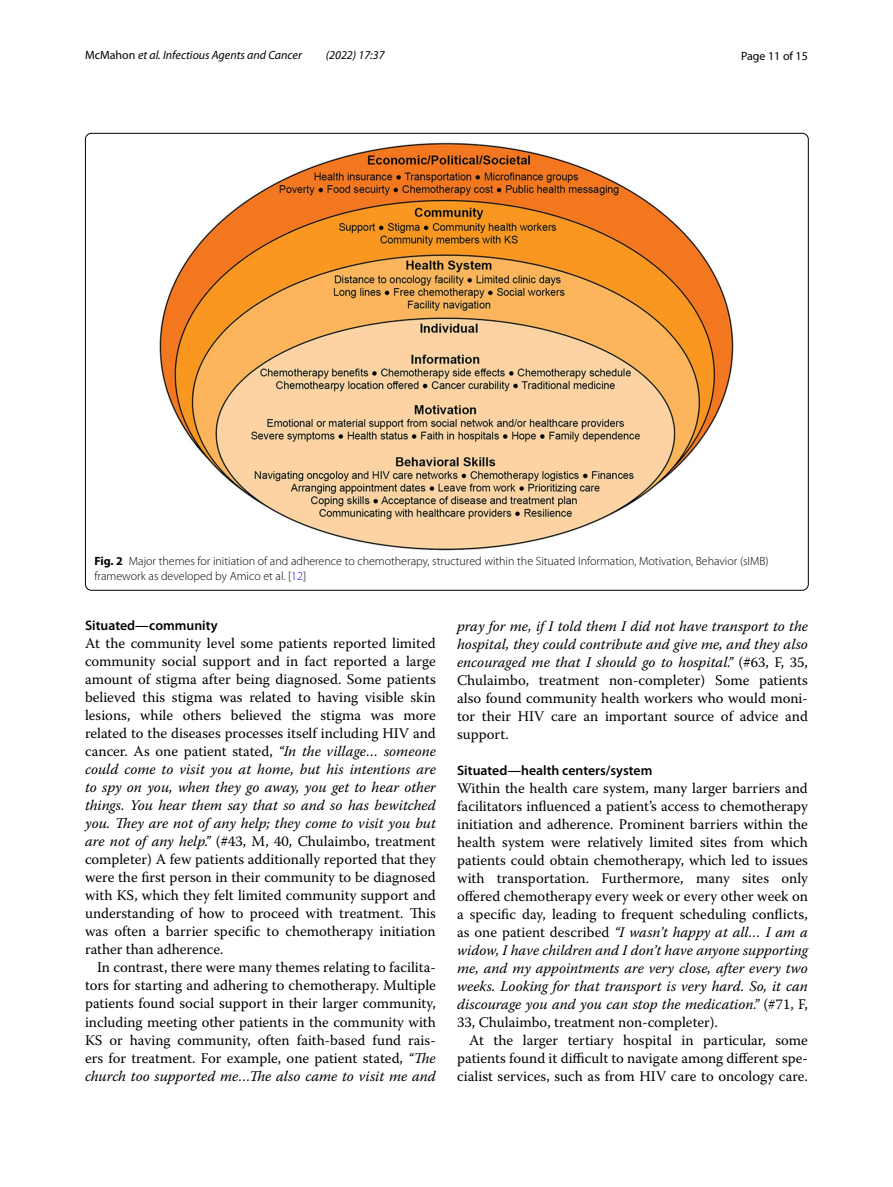
<style>
.page{position:relative;width:893px;height:1187px;background:#fff}
.page>*{position:absolute;margin:0;border:0;box-sizing:border-box;transform-origin:0 0}
.t1{font:14.7px/18px "Warnock Pro";color:#000;text-align:justify}
.t2{font:600 13.8px "Myriad Pro";color:#000}
.t3{font:300 12px/15px "Myriad Pro";color:#000}
.t4{font:italic 12px "Myriad Pro";color:#000}
.t5{font:12px "Myriad Pro";color:#000}
.s1{font-style:normal}
.s2{font-weight:700}
.s3{color:#00f}
.s4{font-style:italic}
</style>
<div class="page">
<img style="left:160px;top:142px;width:574px;height:408px">
<p class="t4" style="left:85px;top:48px;width:218px"><span class="s1">McMahon</span> et al. Infectious Agents and Cancer</p>
<p class="t4" style="left:326px;top:48px;width:60px">(2022) 17:37</p>
<p class="t5" style="left:741px;top:48px;width:68px">Page 11 of 15</p>
<p class="t3" style="left:94px;top:554px;width:676px"><span class="s2">Fig. 2</span> Major themes for initiation of and adherence to chemotherapy, structured within the Situated Information, Motivation, Behavior (sIMB) framework as developed by Amico et al. [<span class="s3">12</span>]</p>
<p class="t2" style="left:85px;top:616px;width:134px">Situated—community</p>
<p class="t1" style="left:85px;top:634px;width:352px">At the community level some patients reported limited community social support and in fact reported a large amount of stigma after being diagnosed. Some patients believed this stigma was related to having visible skin lesions, while others believed the stigma was more related to the diseases processes itself including HIV and cancer. As one patient stated, <span class="s4">“In the village… someone could come to visit you at home, but his intentions are to spy on you, when they go away, you get to hear other things. You hear them say that so and so has bewitched you. They are not of any help; they come to visit you but are not of any help.”</span> (#43, M, 40, Chulaimbo, treatment completer) A few patients additionally reported that they were the first person in their community to be diagnosed with KS, which they felt limited community support and understanding of how to proceed with treatment. This was often a barrier specific to chemotherapy initiation rather than adherence.</p>
<p class="t1" style="left:85px;top:958px;width:352px;text-indent:12px">In contrast, there were many themes relating to facilita&shy;tors for starting and adhering to chemotherapy. Multiple patients found social support in their larger community, including meeting other patients in the community with KS or having community, often faith-based fund rais&shy;ers for treatment. For example, one patient stated, <span class="s4">“The church too supported me…The also came to visit me and</span></p>
<p class="t1" style="left:457px;top:616px;width:352px"><span class="s4">pray for me, if I told them I did not have transport to the hospital, they could contribute and give me, and they also encouraged me that I should go to hospital.”</span> (#63, F, 35, Chulaimbo, treatment non-completer) Some patients also found community health workers who would moni&shy;tor their HIV care an important source of advice and support.</p>
<p class="t2" style="left:457px;top:761px;width:197px">Situated—health centers/system</p>
<p class="t1" style="left:457px;top:778px;width:352px">Within the health care system, many larger barriers and facilitators influenced a patient’s access to chemotherapy initiation and adherence. Prominent barriers within the health system were relatively limited sites from which patients could obtain chemotherapy, which led to issues with transportation. Furthermore, many sites only offered chemotherapy every week or every other week on a specific day, leading to frequent scheduling conflicts, as one patient described <span class="s4">“I wasn’t happy at all… I am a widow, I have children and I don’t have anyone supporting me, and my appointments are very close, after every two weeks. Looking for that transport is very hard. So, it can discourage you and you can stop the medication.”</span> (#71, F, 33, Chulaimbo, treatment non-completer).</p>
<p class="t1" style="left:457px;top:1030px;width:352px;text-indent:12px">At the larger tertiary hospital in particular, some patients found it difficult to navigate among different spe&shy;cialist services, such as from HIV care to oncology care.</p>
</div>
